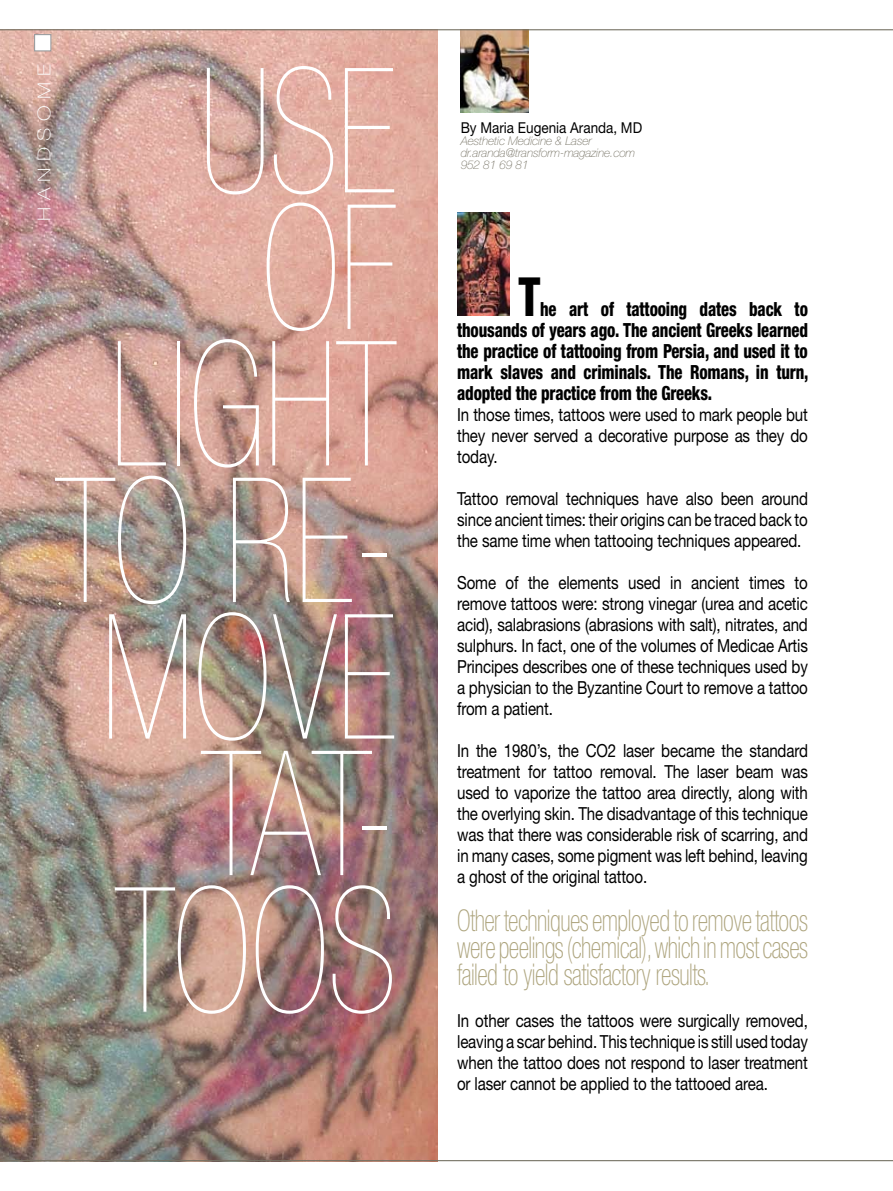
<style>
.page{position:relative;width:893px;height:1191px;background:#fff}
.page>*{position:absolute;margin:0;border:0;box-sizing:border-box;transform-origin:0 0}
.t1{font:900 condensed 174px/136.5px "Helvetica Neue";letter-spacing:-.01em;color:#fff;text-align:right;scale:.85 1}
.t2{font:800 condensed 54px "Helvetica Neue";color:#000;scale:.85 1}
.t3{font:100 condensed 30px/27px "Helvetica Neue";letter-spacing:-.02em;color:#ada47d;text-align:justify;scale:.84 1}
.t4{font:800 condensed 19.5px/21px "Helvetica Neue";letter-spacing:-.01em;color:#000;text-align:justify;scale:.85 1}
.t5{font:18px/21px "Helvetica Neue";letter-spacing:-.01em;color:#000;text-align:justify;scale:.84 1}
.t6{font:100 17.85px "Helvetica Neue";letter-spacing:.3em;color:#fff;scale:1.18 1}
.t7{font:15px "Helvetica Neue";color:#000;scale:.9 1}
.t8{font:italic 100 12px/12px "Helvetica Neue";letter-spacing:-.015em;color:#767264}
</style>
<div class="page">
<img style="left:0;top:30px;width:438px;height:1130px">
<div style="left:35px;top:35px;width:16px;height:16px;background:#fff"></div>
<div style="left:34px;top:34px;width:17px;height:17px;border:1px solid #9c9d9f"></div>
<img style="left:458px;top:213px;width:52px;height:102px">
<img style="left:461px;top:30px;width:67px;height:83px">
<hr style="left:0;top:29px;width:893px;height:1px;background:#767264">
<hr style="left:0;top:1160px;width:893px;height:1px;background:#767264">
<p class="t6" style="left:34px;top:221px;width:134px;rotate:-90deg">hand some</p>
<h1 class="t1" style="left:55px;top:62px;width:403px">USE<br>OF<br>LIGHT<br>TO RE-<br>MOVE<br>TAT-<br>TOOS</h1>
<p class="t7" style="left:461px;top:119px;width:203px">By Maria Eugenia Aranda, MD</p>
<p class="t8" style="left:461px;top:135px;width:176px">Aesthetic Medicine &amp; Laser dr.aranda@transform-magazine.com<br>952 81 69 81</p>
<h2 class="t2" style="left:519px;top:263px;width:27px">T</h2>
<p class="t4" style="left:457px;top:298px;width:415px;text-indent:83px">he art of tattooing dates back to thousands of years ago. The ancient Greeks learned the practice of tattooing from Persia, and used it to mark slaves and criminals. The Romans, in turn, adopted the practice from the Greeks.</p>
<p class="t5" style="left:457px;top:403px;width:419px">In those times, tattoos were used to mark people but they never served a decorative purpose as they do today.</p>
<p class="t5" style="left:457px;top:487px;width:419px">Tattoo removal techniques have also been around since ancient times: their origins can be traced back to the same time when tattooing techniques appeared.</p>
<p class="t5" style="left:457px;top:571px;width:419px">Some of the elements used in ancient times to remove tattoos were: strong vinegar (urea and acetic acid), salabrasions (abrasions with salt), nitrates, and sulphurs. In fact, one of the volumes of Medicae Artis Principes describes one of these techniques used by a physician to the Byzantine Court to remove a tattoo from a patient.</p>
<p class="t5" style="left:457px;top:739px;width:419px">In the 1980’s, the CO2 laser became the standard treatment for tattoo removal. The laser beam was used to vaporize the tattoo area directly, along with the overlying skin. The disadvantage of this technique was that there was considerable risk of scarring, and in many cases, some pigment was left behind, leaving a ghost of the original tattoo.</p>
<h3 class="t3" style="left:457px;top:906px;width:419px">Other techniques employed to remove tattoos were peelings (chemical), which in most cases failed to yield satisfactory results.</h3>
<p class="t5" style="left:457px;top:1009px;width:419px">In other cases the tattoos were surgically removed, leaving a scar behind. This technique is still used today when the tattoo does not respond to laser treatment or laser cannot be applied to the tattooed area.</p>
</div>
